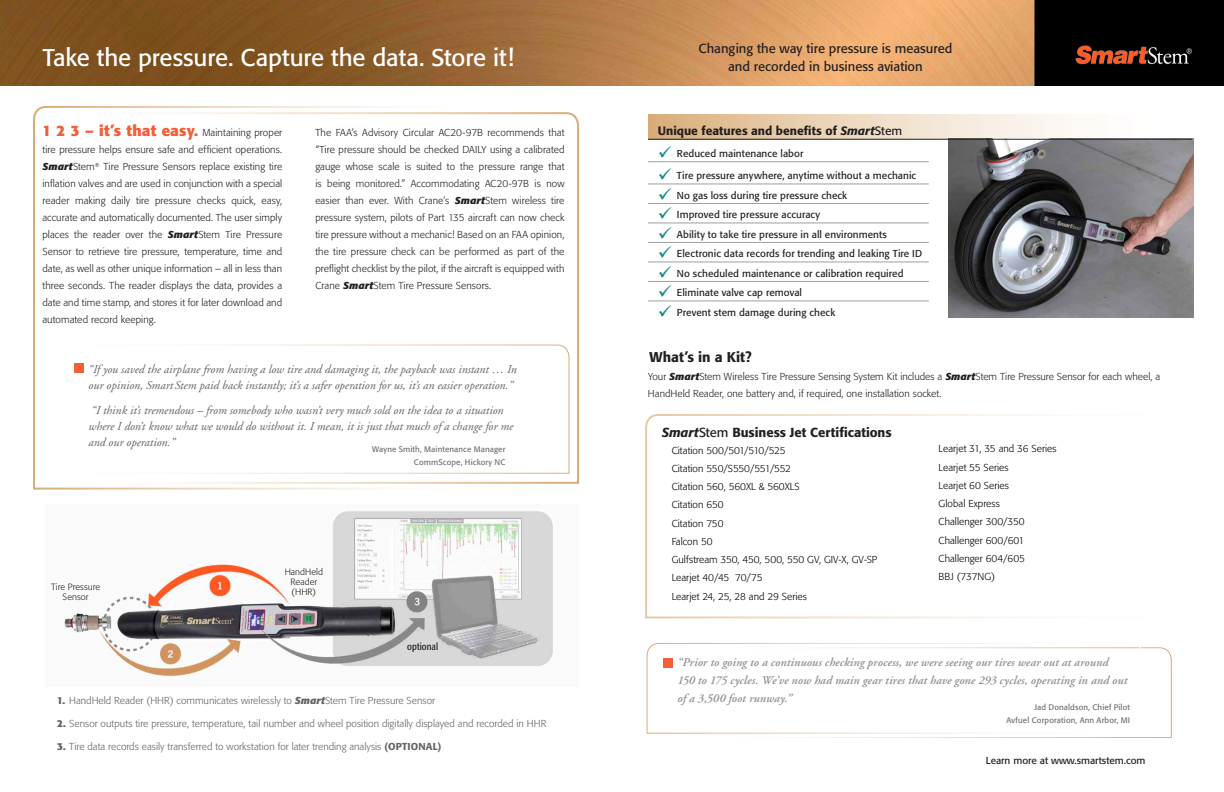
<style>
.page{position:relative;width:1224px;height:792px;background:#fff}
.page>*{position:absolute;margin:0;border:0;box-sizing:border-box;transform-origin:0 0}
.t1{font:24px "Formata";letter-spacing:-.01em;color:#fff}
.t2{font:700 15px "Formata";letter-spacing:.005em;color:#f16037}
.t3{font:500 14px "Formata";color:#231f20}
.t4{font:13px/18px "Formata";color:#231f20;text-align:center}
.t5{font:500 13px "Formata";color:#231f20}
.t6{font:italic 12px/16px "Adobe Garamond";color:#636466}
.t7{font:italic 600 12px/18px "Adobe Garamond";letter-spacing:.005em;color:#8f9194}
.t8{font:500 12px "Formata";color:#231f20}
.t9{font:300 10px/17px "Formata";letter-spacing:.005em;color:#231f20;text-align:justify}
.t10{font:10px "Formata";letter-spacing:.005em;color:#231f20}
.t11{font:300 10px/18.2px "Formata";letter-spacing:.005em;color:#000}
.t12{font:300 10px "Formata";color:#636466}
.t13{font:condensed 10px "Formata";letter-spacing:.01em;color:#231f20}
.t14{font:300 9px/10px "Formata";letter-spacing:.005em;color:#231f20;text-align:center}
.t15{font:8px/13px "Formata";letter-spacing:.015em;color:#6d6f71;text-align:right}
.s1{font-weight:300;font-size:10px;color:#231f20}
.s2{font-weight:700;font-style:italic}
.s3{font-weight:700}
.s4{font-weight:500}
.s5{font-style:italic}
.s6{font-weight:400}
.s7{color:#0e8c88}
</style>
<div class="page">
<svg style="left:777px;top:647px;width:395px;height:91px"></svg>
<img style="left:64px;top:511px;width:489px;height:168px">
<div style="left:648px;top:114px;width:543px;height:25px;background:linear-gradient(to right,#ddb485,#fff)"></div>
<svg style="left:33px;top:106px;width:370px;height:384px"></svg>
<svg style="left:49px;top:111px;width:531px;height:374px"></svg>
<img style="left:0;top:0;width:1224px;height:86px">
<img style="left:1075px;top:45px;width:117px;height:19px">
<hr style="left:648px;top:162px;width:281px;height:1px;background:#9ea0a2">
<hr style="left:648px;top:184px;width:281px;height:1px;background:#9ea0a2">
<hr style="left:648px;top:203px;width:281px;height:1px;background:#9ea0a2">
<hr style="left:648px;top:223px;width:281px;height:1px;background:#9ea0a2">
<hr style="left:648px;top:242px;width:281px;height:1px;background:#9ea0a2">
<hr style="left:648px;top:262px;width:281px;height:1px;background:#9ea0a2">
<hr style="left:648px;top:281px;width:281px;height:1px;background:#9ea0a2">
<hr style="left:648px;top:301px;width:281px;height:1px;background:#9ea0a2">
<svg style="left:645px;top:414px;width:406px;height:205px"></svg>
<svg style="left:36px;top:344px;width:534px;height:130px"></svg>
<div style="left:74px;top:364px;width:10px;height:9px;background:#f16037"></div>
<img style="left:948px;top:139px;width:245px;height:178px">
<hr style="left:648px;top:139px;width:544px;height:1px;background:#231f20">
<svg style="left:646px;top:643px;width:498px;height:91px"></svg>
<h1 class="t1" style="left:43px;top:43px;width:473px">Take the pressure. Capture the data. Store it!</h1>
<h2 class="t2" style="left:42px;top:121px;width:241px">1 2 3 – it’s that easy. <span class="s1">Maintaining proper</span></h2>
<p class="t9" style="left:42px;top:141px;width:241px">tire pressure helps ensure safe and efficient operations.<br><span class="s2">Smart</span>Stem<sup>®</sup> Tire Pressure Sensors replace existing tire inflation valves and are used in conjunction with a special reader making daily tire pressure checks quick, easy, accurate and automatically documented. The user simply places the reader over the <span class="s2">Smart</span>Stem Tire Pressure Sensor to retrieve tire pressure, temperature, time and date, as well as other unique information – all in less than three seconds. The reader displays the data, provides a date and time stamp, and stores it for later download and automated record keeping.</p>
<p class="t9" style="left:315px;top:124px;width:251px">The FAA’s Advisory Circular AC20-97B recommends that “Tire pressure should be checked DAILY using a calibrated gauge whose scale is suited to the pressure range that is being monitored.” Accommodating AC20-97B is now easier than ever. With Crane’s <span class="s2">Smart</span>Stem wireless tire pressure system, pilots of Part 135 aircraft can now check tire pressure without a mechanic! Based on an FAA opinion, the tire pressure check can be performed as part of the preflight checklist by the pilot, if the aircraft is equipped with Crane <span class="s2">Smart</span>Stem Tire Pressure Sensors.</p>
<p class="t6" style="left:89px;top:361px;width:430px">“If you saved the airplane from having a low tire and damaging it, the payback was instant … In our opinion, SmartStem paid back instantly; it’s a safer operation for us, it’s an easier operation.”</p>
<p class="t6" style="left:89px;top:402px;width:426px">“I think it’s tremendous – from somebody who wasn’t very much sold on the idea to a situation where I don’t know what we would do without it. I mean, it is just that much of a change for me and our operation.”</p>
<p class="t15" style="left:372px;top:442px;width:135px">Wayne Smith, Maintenance Manager<br>CommScope, Hickory NC</p>
<p class="t14" style="left:51px;top:582px;width:50px">Tire Pressure<br>Sensor</p>
<p class="t14" style="left:285px;top:567px;width:40px">HandHeld<br>Reader (HHR)</p>
<p class="t13" style="left:407px;top:641px;width:32px">optional</p>
<p class="t12" style="left:57px;top:695px;width:379px"><span class="s3">1.</span> HandHeld Reader (HHR) communicates wirelessly to <span class="s2">Smart</span>Stem Tire Pressure Sensor</p>
<p class="t12" style="left:57px;top:718px;width:491px"><span class="s3">2.</span> Sensor outputs tire pressure, temperature, tail number and wheel position digitally displayed and recorded in HHR</p>
<p class="t12" style="left:57px;top:741px;width:386px"><span class="s3">3.</span> Tire data records easily transferred to workstation for later trending analysis <span class="s4">(OPTIONAL)</span></p>
<h3 class="t4" style="left:699px;top:39px;width:255px">Changing the way tire pressure is measured and recorded in business aviation</h3>
<p class="t8" style="left:658px;top:123px;width:246px">Unique features and benefits of <span class="s5">Smart</span><span class="s6">Stem</span></p>
<p class="t10" style="left:658px;top:147px;width:147px"><span class="s7">✓</span> Reduced maintenance labor</p>
<p class="t10" style="left:658px;top:170px;width:260px"><span class="s7">✓</span> Tire pressure anywhere, anytime without a mechanic</p>
<p class="t10" style="left:658px;top:189px;width:191px"><span class="s7">✓</span> No gas loss during tire pressure check</p>
<p class="t10" style="left:658px;top:209px;width:164px"><span class="s7">✓</span> Improved tire pressure accuracy</p>
<p class="t10" style="left:658px;top:228px;width:230px"><span class="s7">✓</span> Ability to take tire pressure in all environments</p>
<p class="t10" style="left:658px;top:248px;width:266px"><span class="s7">✓</span> Electronic data records for trending and leaking Tire ID</p>
<p class="t10" style="left:658px;top:267px;width:247px"><span class="s7">✓</span> No scheduled maintenance or calibration required</p>
<p class="t10" style="left:658px;top:287px;width:146px"><span class="s7">✓</span> Eliminate valve cap removal</p>
<p class="t10" style="left:658px;top:306px;width:179px"><span class="s7">✓</span> Prevent stem damage during check</p>
<h3 class="t3" style="left:649px;top:349px;width:104px">What’s in a Kit?</h3>
<p class="t9" style="left:648px;top:368px;width:514px">Your <span class="s2">Smart</span>Stem Wireless Tire Pressure Sensing System Kit includes a <span class="s2">Smart</span>Stem Tire Pressure Sensor for each wheel, a<br>HandHeld Reader, one battery and, if required, one installation socket.</p>
<h3 class="t5" style="left:662px;top:424px;width:232px"><span class="s5">Smart</span><span class="s6">Stem</span> Business Jet Certifications</h3>
<p class="t11" style="left:672px;top:441px;width:207px">Citation 500/501/510/525<br>Citation 550/S550/551/552<br>Citation 560, 560XL &amp; 560XLS<br>Citation 650<br>Citation 750<br>Falcon 50<br>Gulfstream 350, 450, 500, 550 GV, GIV-X, GV-SP<br>Learjet 40/45 70/75<br>Learjet 24, 25, 28 and 29 Series</p>
<p class="t11" style="left:939px;top:440px;width:120px">Learjet 31, 35 and 36 Series<br>Learjet 55 Series<br>Learjet 60 Series<br>Global Express<br>Challenger 300/350<br>Challenger 600/601<br>Challenger 604/605<br>BBJ (737NG)</p>
<p class="t7" style="left:678px;top:653px;width:451px">“Prior to going to a continuous checking process, we were seeing our tires wear out at around<br>150 to 175 cycles. We’ve now had main gear tires that have gone 293 cycles, operating in and out of a 3,500 foot runway.”</p>
<p class="t15" style="left:1007px;top:700px;width:125px">Jad Donaldson, Chief Pilot<br>Avfuel Corporation, Ann Arbor, MI</p>
<p class="t10" style="left:986px;top:754px;width:161px">Learn more at www.smartstem.com</p>
</div>
